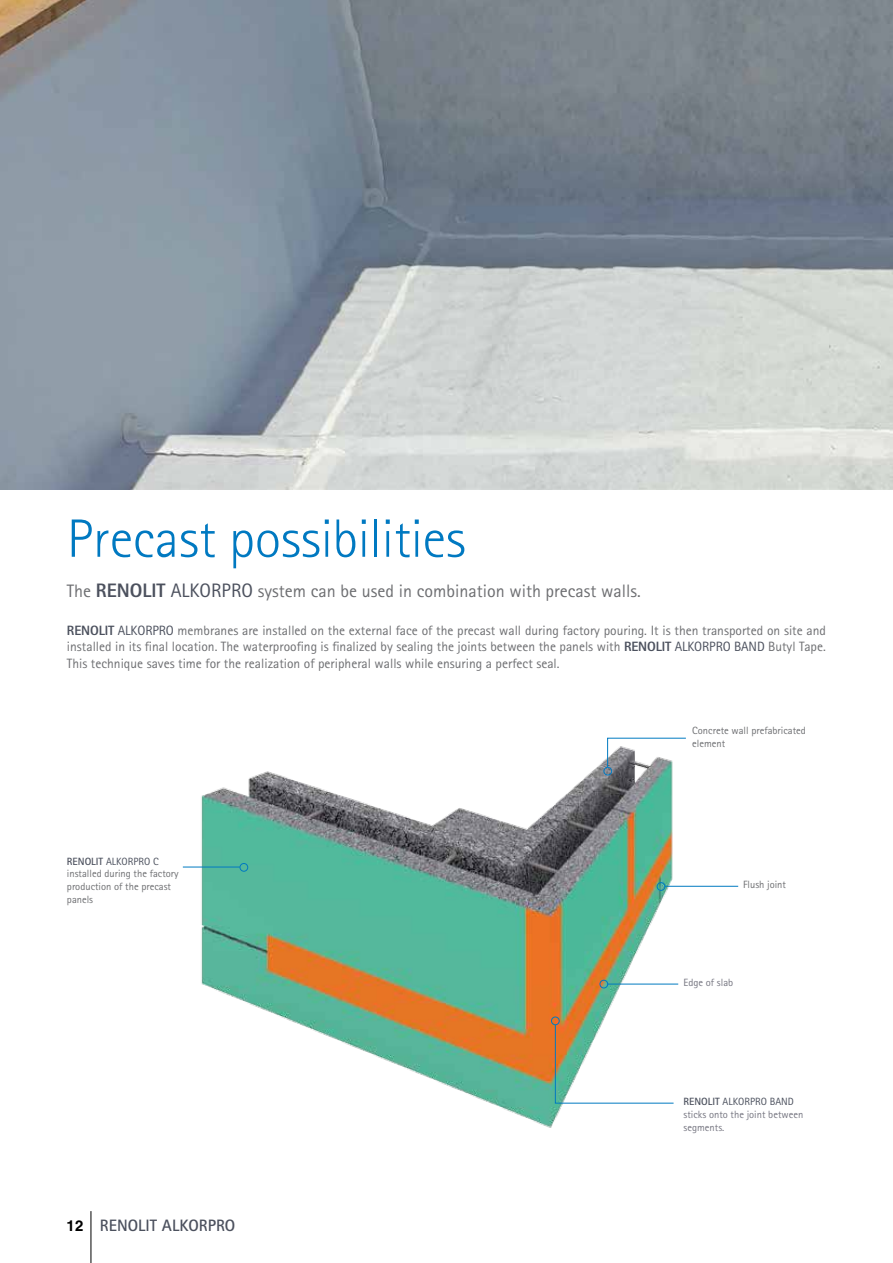
<style>
.page{position:relative;width:893px;height:1263px;background:#fff}
.page>*{position:absolute;margin:0;border:0;box-sizing:border-box;transform-origin:0 0}
.t1{font:300 54px "Rotis Sans Serif";color:#0079c1}
.t2{font:18px "Rotis Sans Serif";color:#6d6e71}
.t3{font:700 16.5px "Rotis Sans Serif";color:#4c515e}
.t4{font:13.5px/16.2px "Rotis Sans Serif";color:#6d6e71;text-align:justify}
.t5{font:10.5px/12.6px "Rotis Sans Serif";color:#6d6e71}
.t6{font:10.5px/12.6px "Rotis Sans Serif";color:#757580}
.s1{font-weight:800;font-size:19.5px;color:#4c515e}
.s2{font-size:19.5px;color:#4c515e}
.s3{font-weight:800;color:#4c515e}
.s4{color:#4c515e}
.s5{font-weight:700;color:#4c515e}
.s6{font-family:"Helvetica";font-size:15px;color:#000}
</style>
<div class="page">
<img style="left:182px;top:758px;width:557px;height:370px">
<hr style="left:607px;top:984px;width:71px;height:1px;background:#007ac1">
<svg style="left:555px;top:1024px;width:119px;height:80px"></svg>
<hr style="left:665px;top:886px;width:73px;height:1px;background:#007ac1">
<hr style="left:183px;top:867px;width:57px;height:1px;background:#007ac1">
<svg style="left:607px;top:737px;width:80px;height:31px"></svg>
<div style="left:240px;top:863px;width:8px;height:9px;border:1px solid #007ac1;border-radius:50%"></div>
<div style="left:603px;top:767px;width:9px;height:8px;border:1px solid #007ac1;border-radius:50%"></div>
<div style="left:657px;top:882px;width:8px;height:9px;border:1px solid #007ac1;border-radius:50%"></div>
<div style="left:600px;top:980px;width:8px;height:8px;border:1px solid #007ac1;border-radius:50%"></div>
<div style="left:551px;top:1017px;width:9px;height:8px;border:1px solid #007ac1;border-radius:50%"></div>
<img style="left:0;top:0;width:893px;height:489px">
<hr style="left:91px;top:1211px;width:1px;height:52px;background:#000">
<h1 class="t1" style="left:67px;top:508px;width:400px">Precast possibilities</h1>
<h2 class="t2" style="left:67px;top:581px;width:575px">The <span class="s1">RENOLIT</span> <span class="s2">ALKORPRO</span> system can be used in combination with precast walls.</h2>
<p class="t4" style="left:67px;top:622px;width:761px"><span class="s3">RENOLIT</span> <span class="s4">ALKORPRO</span> membranes are installed on the external face of the precast wall during factory pouring. It is then transported on site and installed in its final location. The waterproofing is finalized by sealing the joints between the panels with <span class="s3">RENOLIT</span> <span class="s4">ALKORPRO BAND</span> Butyl Tape.<br>This technique saves time for the realization of peripheral walls while ensuring a perfect seal.</p>
<p class="t5" style="left:67px;top:855px;width:113px"><span class="s5">RENOLIT</span> <span class="s4">ALKORPRO C </span>installed during the factory production of the precast panels</p>
<p class="t3" style="left:67px;top:1214px;width:170px"><span class="s6">12</span> RENOLIT ALKORPRO</p>
<p class="t5" style="left:692px;top:724px;width:115px">Concrete wall prefabricated element</p>
<p class="t5" style="left:743px;top:878px;width:44px">Flush joint</p>
<p class="t6" style="left:684px;top:976px;width:51px">Edge of slab</p>
<p class="t6" style="left:684px;top:1095px;width:121px"><span class="s5">RENOLIT</span> <span class="s4">ALKORPRO BAND </span>sticks onto the joint between segments.</p>
</div>
